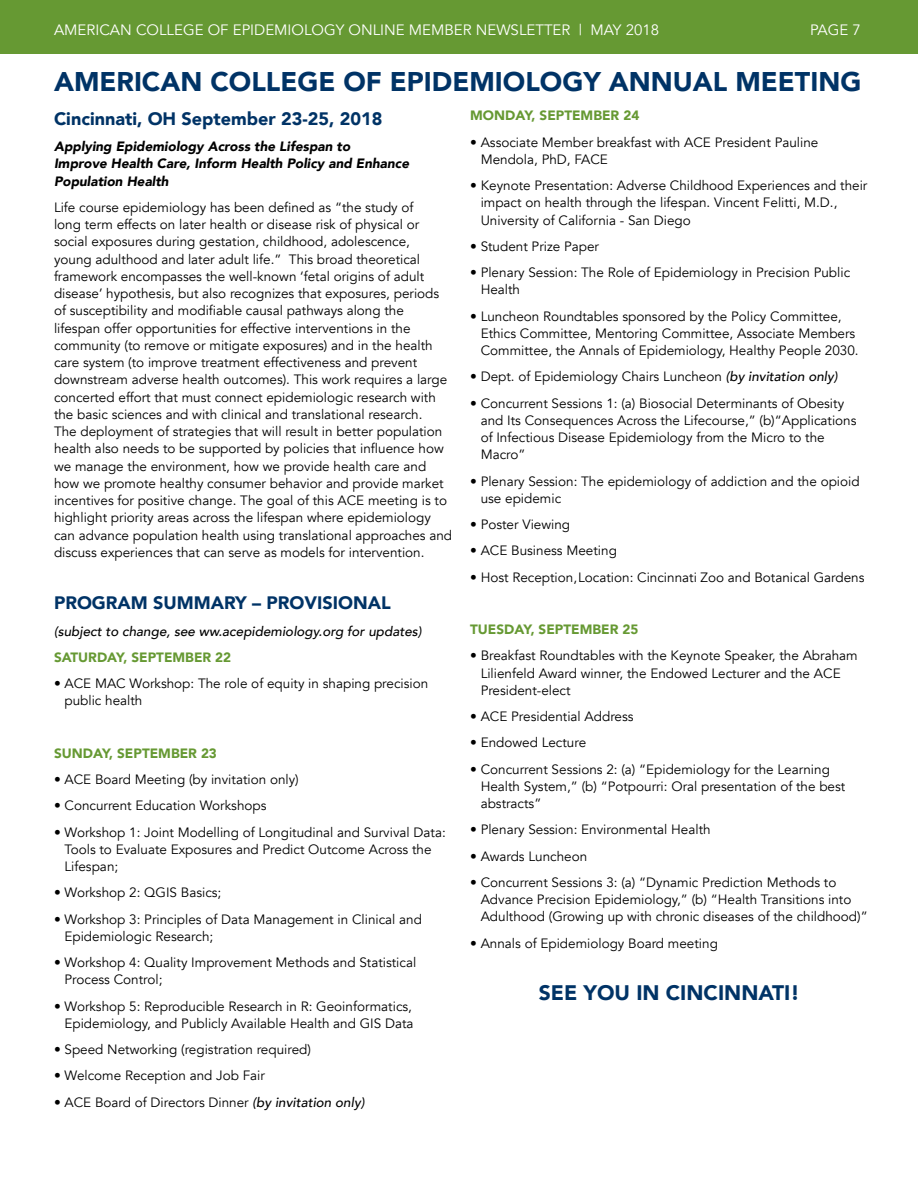
<style>
.page{position:relative;width:918px;height:1188px;background:#fff}
.page>*{position:absolute;margin:0;border:0;box-sizing:border-box;transform-origin:0 0}
.t1{font:900 27px "Avenir";color:#036}
.t2{font:900 21px "Avenir";color:#036}
.t3{font:900 18px "Avenir";color:#036}
.t4{font:15px "Avenir";color:#fff}
.t5{font:13.5px/17.2px "Avenir";color:#000}
.t6{font:italic 900 13.5px/17.2px "Avenir";color:#000}
.t7{font:900 13.5px "Avenir";color:#693}
.t8{font:italic 500 13.5px "Avenir";color:#000}
.s1{font-weight:500;font-style:italic}
</style>
<div class="page">
<div style="left:0;top:0;width:918px;height:54px;background:#693"></div>
<p class="t4" style="left:54px;top:21px;width:607px">AMERICAN COLLEGE OF EPIDEMIOLOGY ONLINE MEMBER NEWSLETTER | MAY 2018</p>
<p class="t4" style="left:810px;top:21px;width:52px">PAGE 7</p>
<h1 class="t1" style="left:54px;top:58px;width:809px">AMERICAN COLLEGE OF EPIDEMIOLOGY ANNUAL MEETING</h1>
<h3 class="t3" style="left:54px;top:103px;width:330px">Cincinnati, OH September 23-25, 2018</h3>
<p class="t6" style="left:54px;top:138px;width:357px">Applying Epidemiology Across the Lifespan to<br>Improve Health Care, Inform Health Policy and Enhance<br>Population Health</p>
<p class="t5" style="left:54px;top:199px;width:400px">Life course epidemiology has been defined as “the study of<br>long term effects on later health or disease risk of physical or social exposures during gestation, childhood, adolescence,<br>young adulthood and later adult life.” This broad theoretical framework encompasses the well-known ‘fetal origins of adult disease’ hypothesis, but also recognizes that exposures, periods of susceptibility and modifiable causal pathways along the lifespan offer opportunities for effective interventions in the community (to remove or mitigate exposures) and in the health care system (to improve treatment effectiveness and prevent downstream adverse health outcomes). This work requires a large concerted effort that must connect epidemiologic research with the basic sciences and with clinical and translational research.<br>The deployment of strategies that will result in better population health also needs to be supported by policies that influence how we manage the environment, how we provide health care and how we promote healthy consumer behavior and provide market incentives for positive change. The goal of this ACE meeting is to highlight priority areas across the lifespan where epidemiology can advance population health using translational approaches and discuss experiences that can serve as models for intervention.</p>
<h3 class="t3" style="left:54px;top:588px;width:338px">PROGRAM SUMMARY – PROVISIONAL</h3>
<p class="t8" style="left:54px;top:623px;width:369px">(subject to change, see ww.acepidemiology.org for updates)</p>
<p class="t7" style="left:54px;top:646px;width:179px">SATURDAY, SEPTEMBER 22</p>
<p class="t5" style="left:65px;top:675px;width:365px;text-indent:-11px">• ACE MAC Workshop: The role of equity in shaping precision public health</p>
<p class="t7" style="left:54px;top:742px;width:164px">SUNDAY, SEPTEMBER 23</p>
<p class="t5" style="left:54px;top:771px;width:246px">• ACE Board Meeting (by invitation only)</p>
<p class="t5" style="left:54px;top:797px;width:214px">• Concurrent Education Workshops</p>
<p class="t5" style="left:65px;top:824px;width:383px;text-indent:-11px">• Workshop 1: Joint Modelling of Longitudinal and Survival Data:<br>Tools to Evaluate Exposures and Predict Outcome Across the<br>Lifespan;</p>
<p class="t5" style="left:54px;top:884px;width:169px">• Workshop 2: QGIS Basics;</p>
<p class="t5" style="left:65px;top:911px;width:359px;text-indent:-11px">• Workshop 3: Principles of Data Management in Clinical and<br>Epidemiologic Research;</p>
<p class="t5" style="left:65px;top:954px;width:353px;text-indent:-11px">• Workshop 4: Quality Improvement Methods and Statistical<br>Process Control;</p>
<p class="t5" style="left:54px;top:998px;width:361px;text-align:right">• Workshop 5: Reproducible Research in R: Geoinformatics,<br>Epidemiology, and Publicly Available Health and GIS Data</p>
<p class="t5" style="left:54px;top:1041px;width:258px">• Speed Networking (registration required)</p>
<p class="t5" style="left:54px;top:1067px;width:213px">• Welcome Reception and Job Fair</p>
<p class="t5" style="left:54px;top:1094px;width:312px">• ACE Board of Directors Dinner <span class="s1">(by invitation only)</span></p>
<p class="t7" style="left:470px;top:104px;width:171px">MONDAY, SEPTEMBER 24</p>
<p class="t5" style="left:481px;top:134px;width:339px;text-indent:-11px">• Associate Member breakfast with ACE President Pauline<br>Mendola, PhD, FACE</p>
<p class="t5" style="left:481px;top:177px;width:388px;text-indent:-11px">• Keynote Presentation: Adverse Childhood Experiences and their impact on health through the lifespan. Vincent Felitti, M.D.,<br>University of California - San Diego</p>
<p class="t5" style="left:470px;top:238px;width:130px">• Student Prize Paper</p>
<p class="t5" style="left:481px;top:264px;width:371px;text-indent:-11px">• Plenary Session: The Role of Epidemiology in Precision Public<br>Health</p>
<p class="t5" style="left:481px;top:308px;width:380px;text-indent:-11px">• Luncheon Roundtables sponsored by the Policy Committee,<br>Ethics Committee, Mentoring Committee, Associate Members<br>Committee, the Annals of Epidemiology, Healthy People 2030.</p>
<p class="t5" style="left:470px;top:368px;width:369px">• Dept. of Epidemiology Chairs Luncheon <span class="s1">(by invitation only)</span></p>
<p class="t5" style="left:481px;top:395px;width:377px;text-indent:-11px">• Concurrent Sessions 1: (a) Biosocial Determinants of Obesity and Its Consequences Across the Lifecourse,” (b)“Applications of Infectious Disease Epidemiology from the Micro to the Macro”</p>
<p class="t5" style="left:481px;top:473px;width:381px;text-indent:-11px">• Plenary Session: The epidemiology of addiction and the opioid use epidemic</p>
<p class="t5" style="left:470px;top:516px;width:102px">• Poster Viewing</p>
<p class="t5" style="left:470px;top:542px;width:148px">• ACE Business Meeting</p>
<p class="t5" style="left:470px;top:569px;width:396px">• Host Reception,Location: Cincinnati Zoo and Botanical Gardens</p>
<p class="t7" style="left:470px;top:618px;width:170px">TUESDAY, SEPTEMBER 25</p>
<p class="t5" style="left:481px;top:647px;width:379px;text-indent:-11px">• Breakfast Roundtables with the Keynote Speaker, the Abraham<br>Lilienfeld Award winner, the Endowed Lecturer and the ACE<br>President-elect</p>
<p class="t5" style="left:470px;top:708px;width:165px">• ACE Presidential Address</p>
<p class="t5" style="left:470px;top:734px;width:118px">• Endowed Lecture</p>
<p class="t5" style="left:481px;top:761px;width:366px;text-indent:-11px">• Concurrent Sessions 2: (a) “Epidemiology for the Learning<br>Health System,” (b) “Potpourri: Oral presentation of the best abstracts”</p>
<p class="t5" style="left:470px;top:821px;width:242px">• Plenary Session: Environmental Health</p>
<p class="t5" style="left:470px;top:848px;width:119px">• Awards Luncheon</p>
<p class="t5" style="left:481px;top:874px;width:389px;text-indent:-11px">• Concurrent Sessions 3: (a) “Dynamic Prediction Methods to<br>Advance Precision Epidemiology,” (b) “Health Transitions into<br>Adulthood (Growing up with chronic diseases of the childhood)”</p>
<p class="t5" style="left:470px;top:935px;width:249px">• Annals of Epidemiology Board meeting</p>
<h2 class="t2" style="left:539px;top:975px;width:262px">SEE YOU IN CINCINNATI!</h2>
</div>
